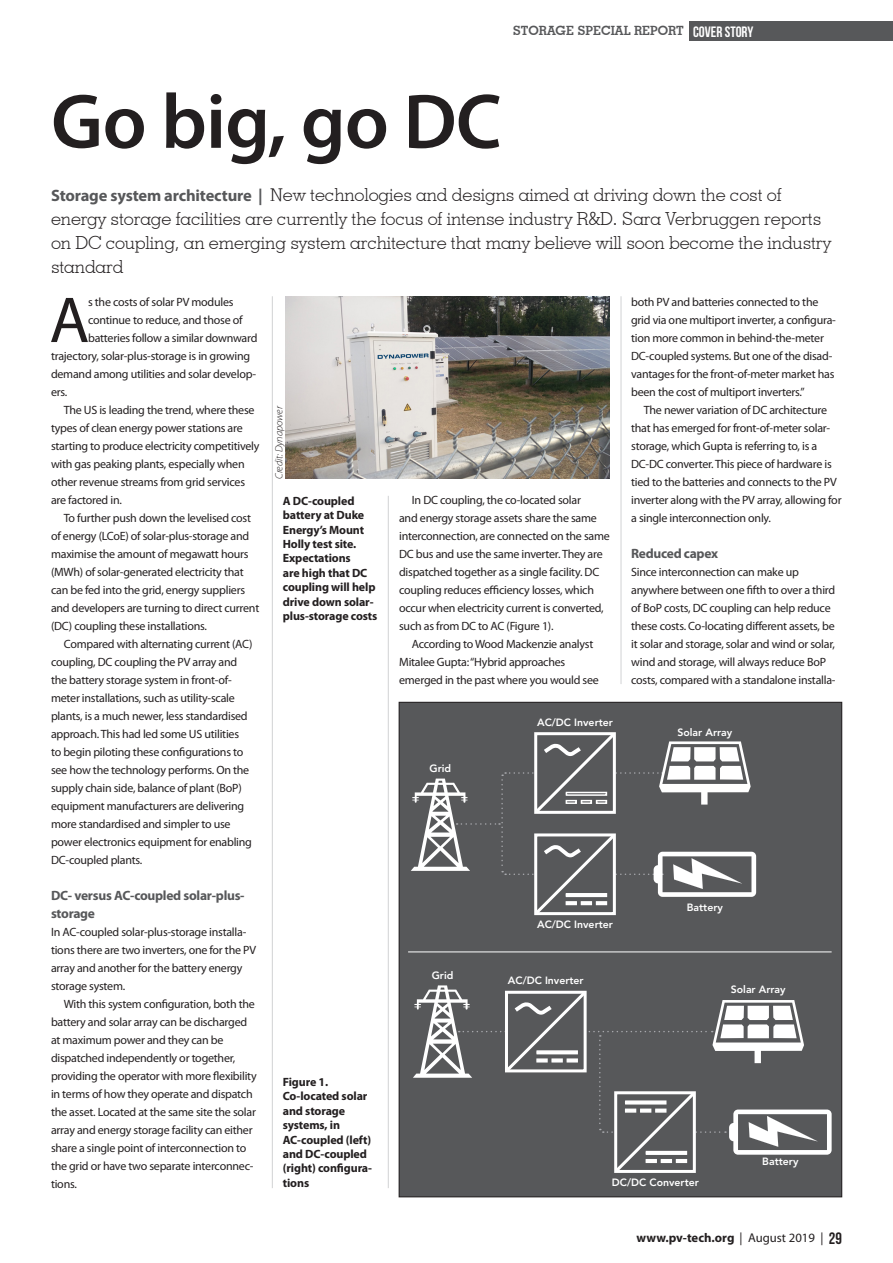
<style>
.page{position:relative;width:893px;height:1263px;background:#fff}
.page>*{position:absolute;margin:0;border:0;box-sizing:border-box;transform-origin:0 0}
.Headline{font:600 78px "Myriad Pro";letter-spacing:-.01em;color:#231f20}
.Drop_cap_first_para{font:65.4px "Myriad Pro";color:#231f20}
.Standfirst{font:300 18px/24px "Geometric Slab 703 BT";letter-spacing:-.01em;color:#231f20}
.Subhead{font:700 13.5px/18px "Myriad Pro";letter-spacing:-.02em;color:#57585a}
.t1{font:700 12.75px "Geometric Slab 703 BT";color:#57585a}
.t2{font:700 12.75px "Myriad Pro";color:#231f20}
.Body_indent{font:12px/18px "Myriad Pro";letter-spacing:-.02em;color:#231f20}
.Body_no_indent{font:12px/18px "Myriad Pro";letter-spacing:-.02em;color:#231f20}
.t3{font:700 12px/14.4px "Myriad Pro";letter-spacing:-.01em;color:#231f20}
.Drop_cap_first_para-2{font:12px "Myriad Pro";letter-spacing:-.02em;color:#231f20}
.t4{font:800 10.5px "Avenir LT Std";color:#fff}
.Credit{font:italic 300 10.5px "Myriad Pro";letter-spacing:-.01em;color:#231f20}
.s1{font-family:"Bebas Neue";font-weight:400;font-size:15px;color:#fff}
.s2{font-family:"Myriad Pro";font-weight:700;font-size:16.5px;color:#57585a}
.s3{font-weight:400}
.s4{font-family:"Bebas Neue";font-weight:400;font-size:16.5px}
</style>
<div class="page">
<div style="left:689px;top:21px;width:204px;height:20px;background:#57585a"></div>
<hr style="left:272px;top:296px;width:1px;height:892px;background:#d1d2d4">
<hr style="left:388px;top:496px;width:1px;height:692px;background:#d1d2d4">
<hr style="left:621px;top:296px;width:1px;height:388px;background:#d1d2d4">
<img style="left:285px;top:296px;width:325px;height:183px">
<div style="left:399px;top:702px;width:443px;height:495px;background:#57585a"></div>
<svg style="left:411px;top:732px;width:345px;height:184px"></svg>
<svg style="left:413px;top:985px;width:419px;height:188px"></svg>
<hr style="left:408px;top:952px;width:424px;height:1px;background:#fff">
<p class="t1" style="left:513px;top:23px;width:242px">STORAGE SPECIAL REPORT <span class="s1">COVER STORY</span></p>
<p class="Headline" style="left:51px;top:72px;width:452px">Go big, go DC</p>
<p class="Standfirst" style="left:51px;top:182px;width:782px"><span class="s2">Storage system architecture |</span> New technologies and designs aimed at driving down the cost of energy storage facilities are currently the focus of intense industry R&amp;D. Sara Verbruggen reports on DC coupling, an emerging system architecture that many believe will soon become the industry standard</p>
<p class="Drop_cap_first_para" style="left:49px;top:280px;width:42px">A</p>
<p class="Drop_cap_first_para-2" style="left:88px;top:295px;width:147px">s the costs of solar PV modules</p>
<p class="Drop_cap_first_para-2" style="left:88px;top:313px;width:156px">continue to reduce, and those of</p>
<p class="Drop_cap_first_para-2" style="left:88px;top:331px;width:171px">batteries follow a similar downward</p>
<p class="Drop_cap_first_para-2" style="left:51px;top:349px;width:201px">trajectory, solar-plus-storage is in growing</p>
<p class="Drop_cap_first_para-2" style="left:51px;top:367px;width:207px">demand among utilities and solar develop-</p>
<p class="Drop_cap_first_para-2" style="left:51px;top:385px;width:18px">ers.</p>
<p class="Body_indent" style="left:51px;top:401px;width:210px;text-indent:13px">The US is leading the trend, where these types of clean energy power stations are starting to produce electricity competitively with gas peaking plants, especially when other revenue streams from grid services are factored in.</p>
<p class="Body_indent" style="left:51px;top:509px;width:210px;text-indent:13px">To further push down the levelised cost of energy (LCoE) of solar-plus-storage and maximise the amount of megawatt hours (MWh) of solar-generated electricity that can be fed into the grid, energy suppliers and developers are turning to direct current (DC) coupling these installations.</p>
<p class="Body_indent" style="left:51px;top:635px;width:203px;text-indent:13px">Compared with alternating current (AC) coupling, DC coupling the PV array and the battery storage system in front-of&shy;meter installations, such as utility-scale plants, is a much newer, less standardised approach. This had led some US utilities<br>to begin piloting these configurations to see how the technology performs. On the supply chain side, balance of plant (BoP) equipment manufacturers are delivering more standardised and simpler to use power electronics equipment for enabling DC-coupled plants.</p>
<p class="Subhead" style="left:51px;top:886px;width:195px">DC- versus AC-coupled solar-plus&shy;storage</p>
<p class="Body_no_indent" style="left:51px;top:923px;width:206px">In AC-coupled solar-plus-storage installa&shy;tions there are two inverters, one for the PV array and another for the battery energy storage system.</p>
<p class="Body_indent" style="left:51px;top:995px;width:207px;text-indent:13px">With this system configuration, both the battery and solar array can be discharged at maximum power and they can be dispatched independently or together, providing the operator with more flexibility in terms of how they operate and dispatch the asset. Located at the same site the solar array and energy storage facility can either share a single point of interconnection to the grid or have two separate interconnec&shy;tions.</p>
<p class="Credit" style="left:273px;top:479px;width:74px;rotate:-90deg">Credit: Dynapower</p>
<p class="t3" style="left:283px;top:493px;width:96px">A DC-coupled battery at Duke<br>Energy’s Mount<br>Holly test site.<br>Expectations<br>are high that DC coupling will help drive down solar&shy;plus-storage costs</p>
<p class="t3" style="left:283px;top:1074px;width:91px">Figure 1.<br>Co-located solar and storage systems, in<br>AC-coupled (left) and DC-coupled (right) configura&shy;tions</p>
<p class="Body_indent" style="left:399px;top:491px;width:212px;text-indent:13px">In DC coupling, the co-located solar<br>and energy storage assets share the same interconnection, are connected on the same DC bus and use the same inverter. They are dispatched together as a single facility. DC coupling reduces efficiency losses, which occur when electricity current is converted, such as from DC to AC (Figure 1).</p>
<p class="Body_indent" style="left:399px;top:635px;width:201px;text-indent:13px">According to Wood Mackenzie analyst<br>Mitalee Gupta: “Hybrid approaches emerged in the past where you would see</p>
<p class="t4" style="left:430px;top:762px;width:23px">Grid</p>
<p class="t4" style="left:537px;top:716px;width:77px">AC/DC Inverter</p>
<p class="Body_indent" style="left:631px;top:293px;width:206px">both PV and batteries connected to the grid via one multiport inverter, a configura&shy;tion more common in behind-the-meter DC-coupled systems. But one of the disad&shy;vantages for the front-of-meter market has been the cost of multiport inverters.”</p>
<p class="Body_indent" style="left:631px;top:401px;width:212px;text-indent:13px">The newer variation of DC architecture that has emerged for front-of-meter solar&shy;storage, which Gupta is referring to, is a DC-DC converter. This piece of hardware is tied to the batteries and connects to the PV inverter along with the PV array, allowing for a single interconnection only.</p>
<p class="Subhead" style="left:631px;top:544px;width:89px">Reduced capex</p>
<p class="Body_no_indent" style="left:631px;top:563px;width:206px">Since interconnection can make up anywhere between one fifth to over a third of BoP costs, DC coupling can help reduce these costs. Co-locating different assets, be it solar and storage, solar and wind or solar, wind and storage, will always reduce BoP costs, compared with a standalone installa-</p>
<p class="t4" style="left:677px;top:726px;width:56px">Solar Array</p>
<p class="t4" style="left:432px;top:969px;width:23px">Grid</p>
<p class="t4" style="left:537px;top:918px;width:77px">AC/DC Inverter</p>
<p class="t4" style="left:508px;top:974px;width:77px">AC/DC Inverter</p>
<p class="t4" style="left:687px;top:901px;width:38px">Battery</p>
<p class="t4" style="left:731px;top:983px;width:56px">Solar Array</p>
<p class="t4" style="left:762px;top:1155px;width:38px">Battery</p>
<p class="t4" style="left:612px;top:1176px;width:88px">DC/DC Converter</p>
<p class="t2" style="left:636px;top:1229px;width:207px">www.pv-tech.org <span class="s3">| August 2019 |</span> <span class="s4">29</span></p>
</div>
